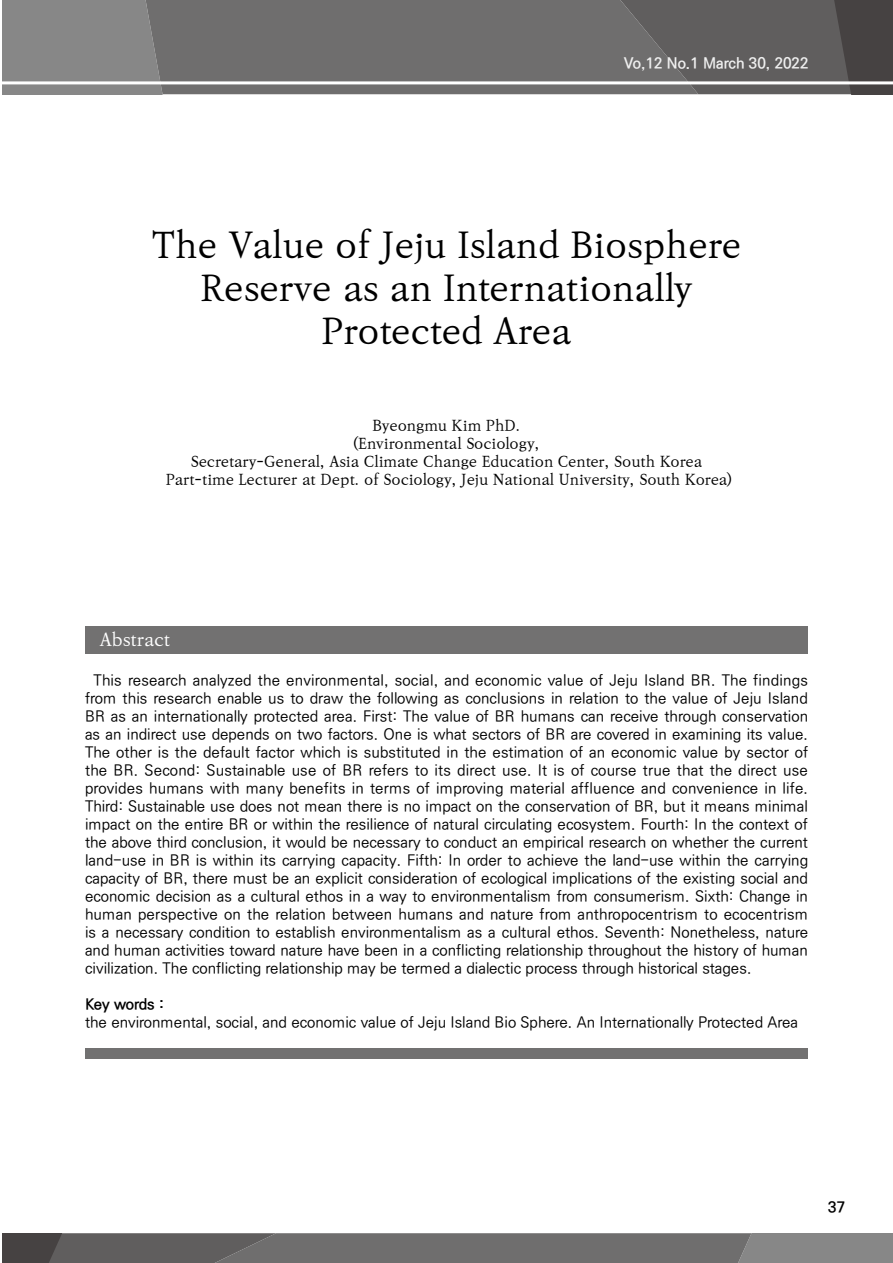
<style>
.page{position:relative;width:893px;height:1263px;background:#fff}
.page>*{position:absolute;margin:0;border:0;box-sizing:border-box;transform-origin:0 0}
.t1{font:500 36px/43.2px "Ko Pub Batang";color:#000;text-align:center}
.t2{font:500 18px "Ko Pub Batang";color:#fff}
.t3{font:500 15px/18px "Ko Pub Dotum";color:#000;text-align:justify}
.t4{font:500 15px/18px "Ko Pub Batang";color:#000;text-align:center}
.t5{font:700 15px "Ko Pub Dotum";color:#efefef}
.t6{font:700 15px "Ko Pub Dotum";letter-spacing:-.01em;color:#000}
</style>
<div class="page">
<div style="left:2px;top:0;width:144px;height:94px;background:#878787"></div>
<div style="left:146px;top:0;width:474px;height:94px;background:#6f6e6e"></div>
<svg style="left:620px;top:0;width:273px;height:94px;background:#5e5c5c"></svg>
<hr style="left:0;top:81px;width:893px;height:3px;background:#fff">
<svg style="left:2px;top:1233px;width:891px;height:30px;background:#6e6c6c"></svg>
<div style="left:85px;top:626px;width:723px;height:28px;background:#727171"></div>
<div style="left:85px;top:1048px;width:723px;height:11px;background:#727171"></div>
<p class="t5" style="left:624px;top:56px;width:186px">Vo,12 No.1 March 30, 2022</p>
<h1 class="t1" style="left:152px;top:224px;width:591px">The Value of Jeju Island Biosphere<br>Reserve as an Internationally<br>Protected Area</h1>
<p class="t4" style="left:166px;top:416px;width:568px">Byeongmu Kim PhD.<br>(Environmental Sociology,<br>Secretary-General, Asia Climate Change Education Center, South Korea Part-time Lecturer at Dept. of Sociology, Jeju National University, South Korea)</p>
<p class="t2" style="left:100px;top:630px;width:72px">Abstract</p>
<p class="t3" style="left:85px;top:671px;width:725px;text-indent:9px">This research analyzed the environmental, social, and economic value of Jeju Island BR. The findings from this research enable us to draw the following as conclusions in relation to the value of Jeju Island BR as an internationally protected area. First: The value of BR humans can receive through conservation as an indirect use depends on two factors. One is what sectors of BR are covered in examining its value.<br>The other is the default factor which is substituted in the estimation of an economic value by sector of the BR. Second: Sustainable use of BR refers to its direct use. It is of course true that the direct use provides humans with many benefits in terms of improving material affluence and convenience in life.<br>Third: Sustainable use does not mean there is no impact on the conservation of BR, but it means minimal impact on the entire BR or within the resilience of natural circulating ecosystem. Fourth: In the context of the above third conclusion, it would be necessary to conduct an empirical research on whether the current land-use in BR is within its carrying capacity. Fifth: In order to achieve the land-use within the carrying capacity of BR, there must be an explicit consideration of ecological implications of the existing social and economic decision as a cultural ethos in a way to environmentalism from consumerism. Sixth: Change in human perspective on the relation between humans and nature from anthropocentrism to ecocentrism is a necessary condition to establish environmentalism as a cultural ethos. Seventh: Nonetheless, nature and human activities toward nature have been in a conflicting relationship throughout the history of human civilization. The conflicting relationship may be termed a dialectic process through historical stages.</p>
<p class="t6" style="left:85px;top:996px;width:80px">Key words :</p>
<p class="t3" style="left:85px;top:1013px;width:714px">the environmental, social, and economic value of Jeju Island Bio Sphere. An Internationally Protected Area</p>
<p class="t6" style="left:828px;top:1199px;width:18px">37</p>
</div>
